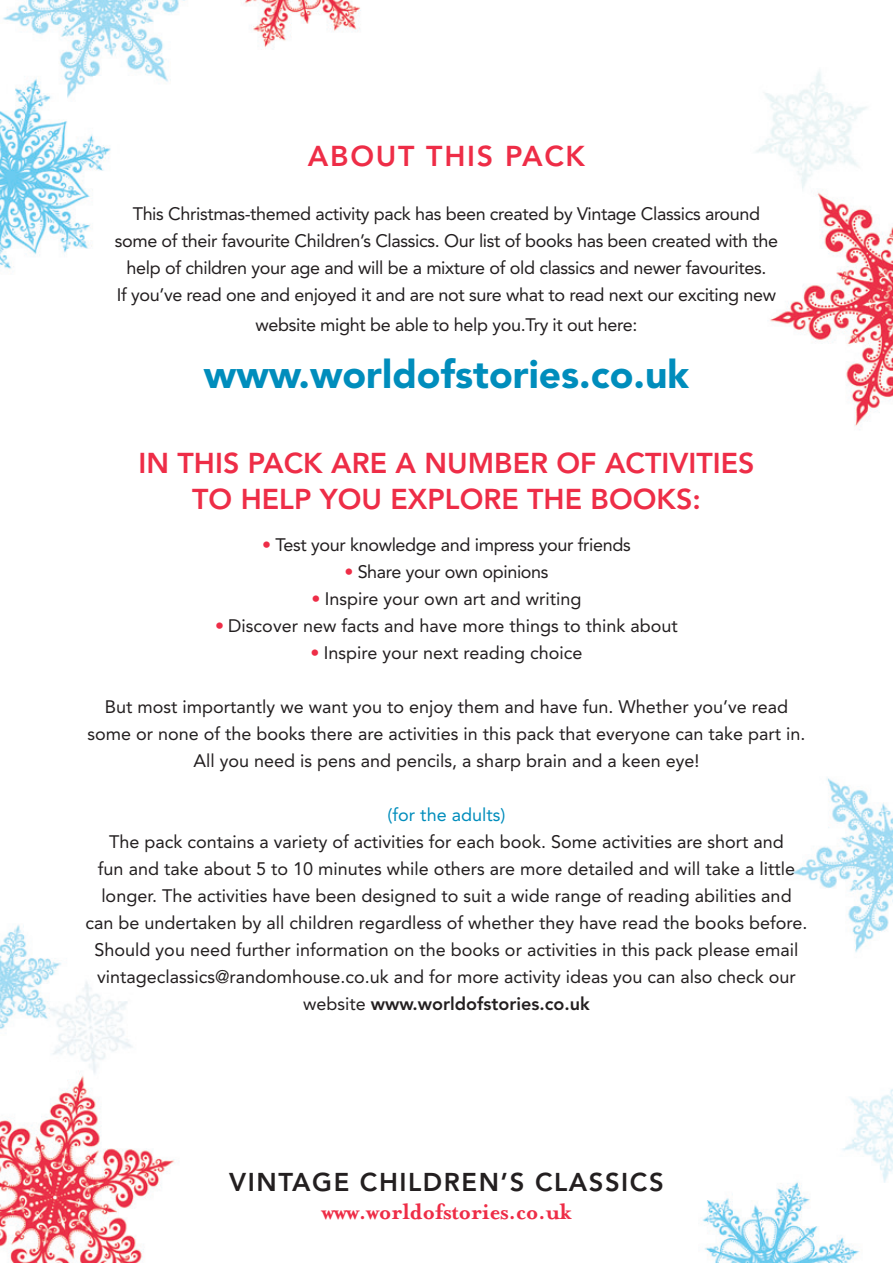
<style>
.page{position:relative;width:893px;height:1263px;background:#fff}
.page>*{position:absolute;margin:0;border:0;box-sizing:border-box;transform-origin:0 0}
.t1{font:900 39px "Avenir";color:#008dbc}
.t2{font:800 28.5px/35.5px "Avenir";color:#ee2d47;text-align:center}
.t3{font:800 28.5px "Avenir";letter-spacing:.06em;color:#ee2d47}
.t4{font:800 25.5px "Avenir";letter-spacing:.06em;color:#231f20}
.t5{font:700 25.5px "Mrs Eaves";letter-spacing:-.02em;color:#ee2d47}
.t6{font:18px/27px "Avenir";color:#231f20;text-align:center}
.t7{font:18px/27px "Avenir";letter-spacing:-.02em;color:#231f20;text-align:center}
.t8{font:18px "Avenir";color:#008dbc}
.s1{color:#ee2d47}
.s2{font-weight:800}
</style>
<div class="page">
<img style="left:0;top:0;width:893px;height:1263px">
<h2 class="t3" style="left:308px;top:139px;width:279px">ABOUT THIS PACK</h2>
<p class="t7" style="left:115px;top:200px;width:665px">This Christmas-themed activity pack has been created by Vintage Classics around some of their favourite Children’s Classics. Our list of books has been created with the help of children your age and will be a mixture of old classics and newer favourites.<br>If you’ve read one and enjoyed it and are not sure what to read next our exciting new</p>
<p class="t7" style="left:255px;top:311px;width:383px">website might be able to help you.Try it out here:</p>
<h1 class="t1" style="left:204px;top:351px;width:487px">www.worldofstories.co.uk</h1>
<h2 class="t2" style="left:139px;top:445px;width:617px">IN THIS PACK ARE A NUMBER OF ACTIVITIES<br>TO HELP YOU EXPLORE THE BOOKS:</h2>
<p class="t7" style="left:262px;top:531px;width:370px"><span class="s1">•</span> Test your knowledge and impress your friends</p>
<p class="t7" style="left:344px;top:558px;width:206px"><span class="s1">•</span> Share your own opinions</p>
<p class="t6" style="left:312px;top:585px;width:271px"><span class="s1">•</span> Inspire your own art and writing</p>
<p class="t6" style="left:215px;top:612px;width:464px"><span class="s1">•</span> Discover new facts and have more things to think about</p>
<p class="t6" style="left:310px;top:639px;width:274px"><span class="s1">•</span> Inspire your next reading choice</p>
<p class="t6" style="left:87px;top:693px;width:720px">But most importantly we want you to enjoy them and have fun. Whether you’ve read some or none of the books there are activities in this pack that everyone can take part in.<br>All you need is pens and pencils, a sharp brain and a keen eye!</p>
<p class="t8" style="left:388px;top:804px;width:119px">(for the adults)</p>
<p class="t6" style="left:86px;top:828px;width:723px">The pack contains a variety of activities for each book. Some activities are short and<br>fun and take about 5 to 10 minutes while others are more detailed and will take a little longer. The activities have been designed to suit a wide range of reading abilities and can be undertaken by all children regardless of whether they have read the books before.<br>Should you need further information on the books or activities in this pack please email vintageclassics@randomhouse.co.uk and for more activity ideas you can also check our website <span class="s2">WWW.WORLDOFSTORIES.CO.UK</span></p>
<h3 class="t4" style="left:229px;top:1167px;width:436px">VINTAGE CHILDREN’S CLASSICS</h3>
<h3 class="t5" style="left:322px;top:1197px;width:251px">www.worldofstories.co.uk</h3>
</div>
